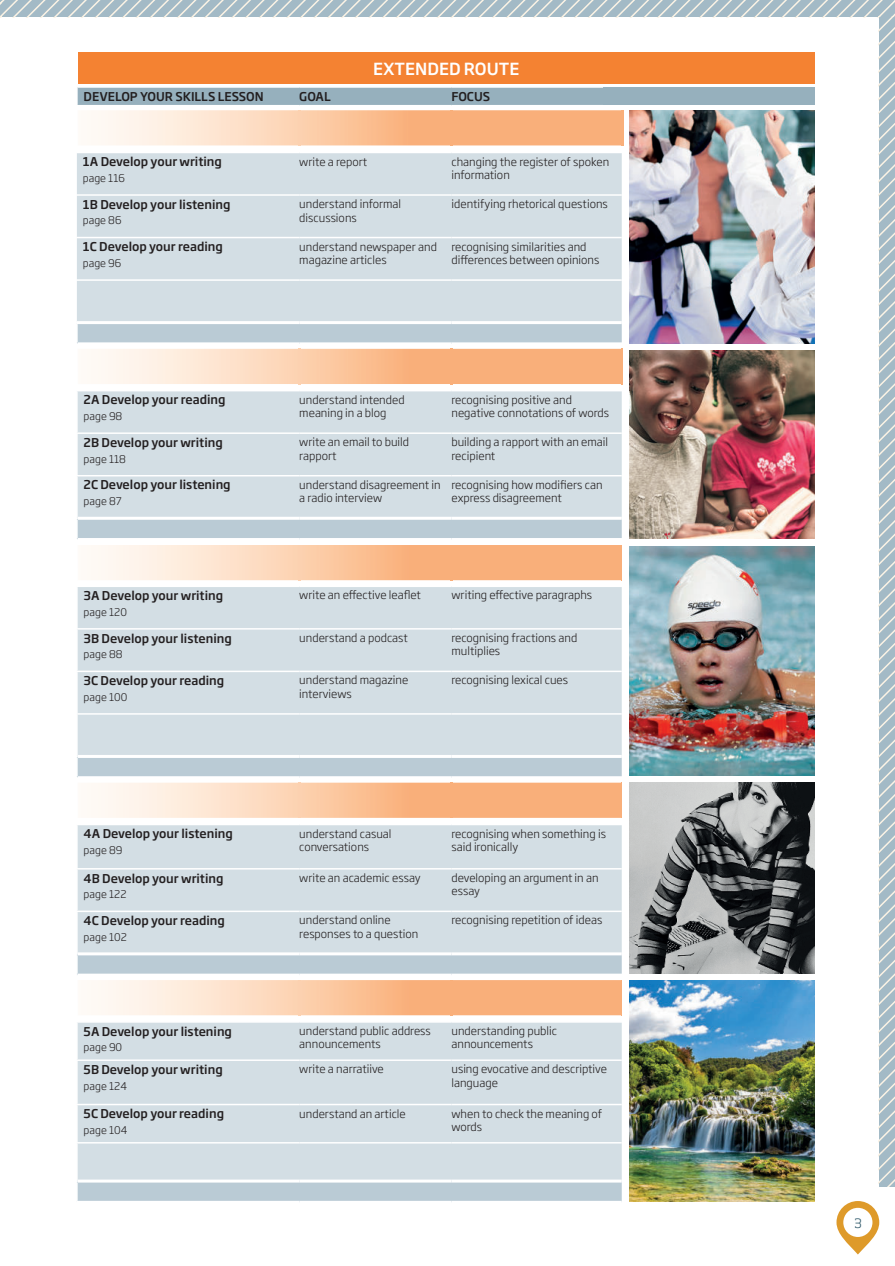
<style>
.page{position:relative;width:895px;height:1266px;background:#fff}
.page>*{position:absolute;margin:0;border:0;box-sizing:border-box;transform-origin:0 0}
.t1{font:500 16.5px "Soho Gothic Pro";color:#fff}
.t2{font:300 12.75px "Soho Pro";color:#285364}
.t3{font:500 12px "Soho Gothic Pro";color:#231f20}
.t4{font:300 11.25px/13.5px "Soho Gothic Pro";color:#231f20}
.t5{font:300 10.5px "Soho Gothic Pro";color:#231f20}
</style>
<div class="page">
<svg style="left:836px;top:1201px;width:42px;height:53px"></svg>
<div style="left:842px;top:1207px;width:30px;height:30px;background:#fff;border-radius:50%"></div>
<img style="left:0;top:0;width:895px;height:1200px">
<h1 class="t1" style="left:373px;top:62px;width:148px">EXTENDED ROUTE</h1>
<p class="t3" style="left:84px;top:91px;width:181px">DEVELOP YOUR SKILLS LESSON</p>
<p class="t3" style="left:299px;top:91px;width:33px">GOAL</p>
<p class="t3" style="left:451px;top:91px;width:40px">FOCUS</p>
<p class="t3" style="left:83px;top:157px;width:140px">1A Develop your writing</p>
<p class="t5" style="left:83px;top:174px;width:44px">page 116</p>
<p class="t4" style="left:299px;top:156px;width:69px">write a report</p>
<p class="t4" style="left:451px;top:156px;width:159px">changing the register of spoken information</p>
<p class="t3" style="left:83px;top:199px;width:149px">1B Develop your listening</p>
<p class="t5" style="left:83px;top:216px;width:40px">page 86</p>
<p class="t4" style="left:299px;top:198px;width:103px">understand informal discussions</p>
<p class="t4" style="left:451px;top:198px;width:158px">identifying rhetorical questions</p>
<p class="t3" style="left:83px;top:242px;width:141px">1C Develop your reading</p>
<p class="t5" style="left:83px;top:259px;width:40px">page 96</p>
<p class="t4" style="left:299px;top:241px;width:139px">understand newspaper and magazine articles</p>
<p class="t4" style="left:451px;top:241px;width:149px">recognising similarities and differences between opinions</p>
<p class="t3" style="left:84px;top:395px;width:143px">2A Develop your reading</p>
<p class="t5" style="left:84px;top:412px;width:40px">page 98</p>
<p class="t4" style="left:299px;top:394px;width:107px">understand intended meaning in a blog</p>
<p class="t4" style="left:451px;top:394px;width:159px">recognising positive and negative connotations of words</p>
<p class="t3" style="left:84px;top:437px;width:141px">2B Develop your writing</p>
<p class="t5" style="left:84px;top:454px;width:44px">page 118</p>
<p class="t4" style="left:299px;top:436px;width:111px">write an email to build rapport</p>
<p class="t4" style="left:451px;top:436px;width:158px">building a rapport with an email recipient</p>
<p class="t3" style="left:84px;top:480px;width:148px">2C Develop your listening</p>
<p class="t5" style="left:84px;top:497px;width:39px">page 87</p>
<p class="t4" style="left:299px;top:479px;width:143px">understand disagreement in a radio interview</p>
<p class="t4" style="left:451px;top:479px;width:152px">recognising how modifiers can express disagreement</p>
<p class="t3" style="left:84px;top:590px;width:141px">3A Develop your writing</p>
<p class="t5" style="left:84px;top:607px;width:45px">page 120</p>
<p class="t4" style="left:299px;top:589px;width:123px">write an effective leaflet</p>
<p class="t4" style="left:451px;top:589px;width:142px">writing effective paragraphs</p>
<p class="t3" style="left:84px;top:633px;width:150px">3B Develop your listening</p>
<p class="t5" style="left:84px;top:650px;width:40px">page 88</p>
<p class="t4" style="left:299px;top:632px;width:110px">understand a podcast</p>
<p class="t4" style="left:451px;top:632px;width:127px">recognising fractions and multiplies</p>
<p class="t3" style="left:84px;top:675px;width:142px">3C Develop your reading</p>
<p class="t5" style="left:84px;top:692px;width:45px">page 100</p>
<p class="t4" style="left:299px;top:674px;width:110px">understand magazine interviews</p>
<p class="t4" style="left:451px;top:674px;width:118px">recognising lexical cues</p>
<p class="t3" style="left:84px;top:828px;width:151px">4A Develop your listening</p>
<p class="t5" style="left:84px;top:845px;width:40px">page 89</p>
<p class="t4" style="left:299px;top:827px;width:94px">understand casual conversations</p>
<p class="t4" style="left:451px;top:827px;width:156px">recognising when something is said ironically</p>
<p class="t3" style="left:84px;top:873px;width:141px">4B Develop your writing</p>
<p class="t5" style="left:84px;top:890px;width:44px">page 122</p>
<p class="t4" style="left:299px;top:872px;width:123px">write an academic essay</p>
<p class="t4" style="left:451px;top:872px;width:148px">developing an argument in an essay</p>
<p class="t3" style="left:84px;top:915px;width:143px">4C Develop your reading</p>
<p class="t5" style="left:84px;top:932px;width:45px">page 102</p>
<p class="t4" style="left:299px;top:914px;width:121px">understand online responses to a question</p>
<p class="t4" style="left:451px;top:914px;width:152px">recognising repetition of ideas</p>
<p class="t3" style="left:84px;top:1026px;width:150px">5A Develop your listening</p>
<p class="t5" style="left:84px;top:1043px;width:40px">page 90</p>
<p class="t4" style="left:299px;top:1025px;width:133px">understand public address announcements</p>
<p class="t4" style="left:451px;top:1025px;width:107px">understanding public announcements</p>
<p class="t3" style="left:84px;top:1064px;width:140px">5B Develop your writing</p>
<p class="t5" style="left:84px;top:1081px;width:45px">page 124</p>
<p class="t4" style="left:299px;top:1063px;width:86px">write a narratiive</p>
<p class="t4" style="left:451px;top:1063px;width:157px">using evocative and descriptive language</p>
<p class="t3" style="left:84px;top:1108px;width:142px">5C Develop your reading</p>
<p class="t5" style="left:84px;top:1125px;width:45px">page 104</p>
<p class="t4" style="left:299px;top:1107px;width:108px">understand an article</p>
<p class="t4" style="left:451px;top:1107px;width:152px">when to check the meaning of words</p>
<p class="t2" style="left:854px;top:1216px;width:9px">3</p>
</div>
